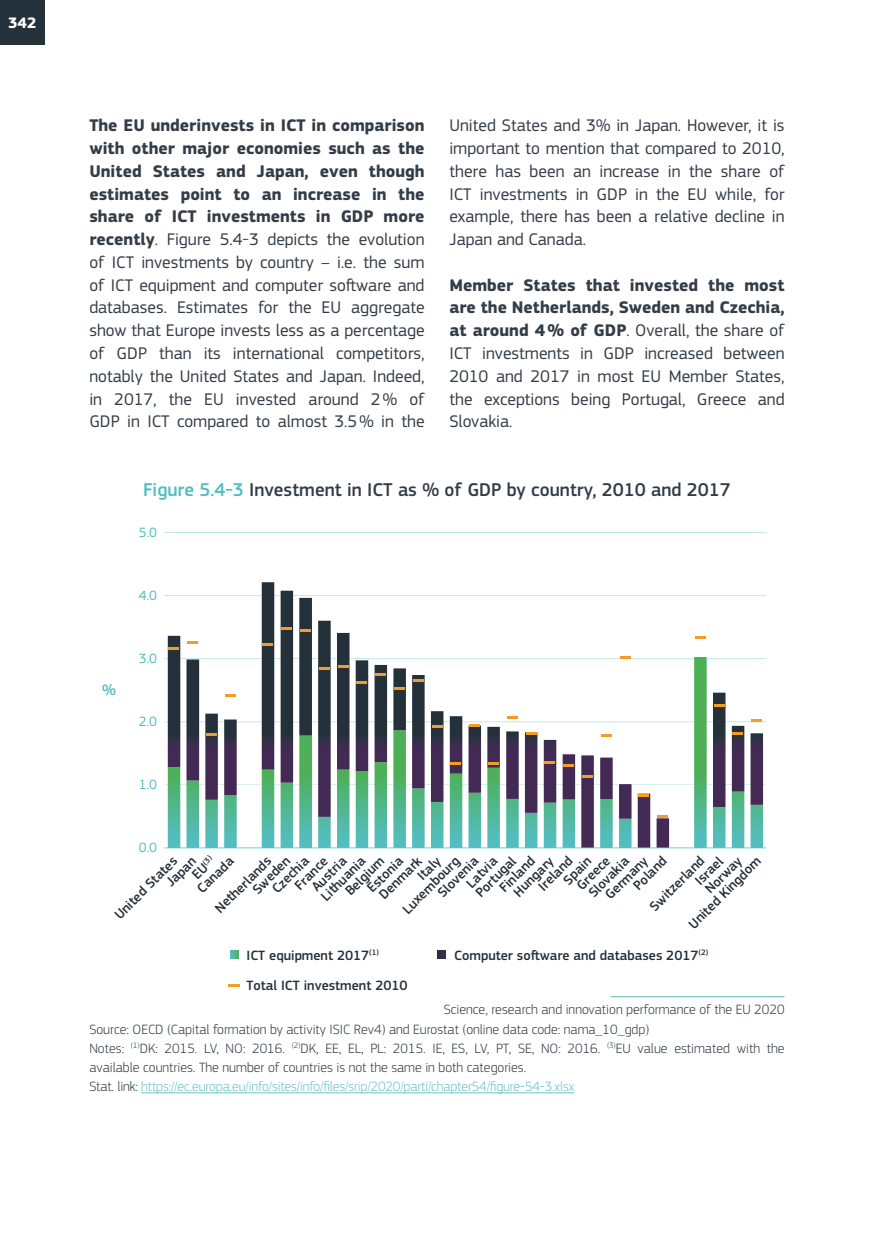
<style>
.page{position:relative;width:874px;height:1241px;background:#fff}
.page>*{position:absolute;margin:0;border:0;box-sizing:border-box;transform-origin:0 0}
.t1{font:500 19.25px "EC Square Sans Pro";color:#333d47}
.t2{font:17.5px/22.8px "EC Square Sans Pro";color:#333d47;text-align:justify}
.t3{font:700 15.75px "EC Square Sans Pro";color:#fff}
.t4{font:500 15.75px "EC Square Sans Pro";color:#54bdc0}
.t5{font:300 14px/19.2px "EC Square Sans Pro";color:#333d47}
.t6{font:500 14px/13.3px "EC Square Sans Pro";color:#24303a}
.t7{font:14px "EC Square Sans Pro";color:#54bdc0}
.t8{font:500 8.22px "EC Square Sans Pro";color:#24303a}
.s1{font-weight:700}
.s2{color:#52bdc0}
.s3{font-size:14px}
.s4{color:#6dc4c6}
</style>
<div class="page">
<div style="left:0;top:0;width:45px;height:45px;background:#24303a"></div>
<hr style="left:610px;top:996px;width:174px;height:1px;background:#52bdc0">
<hr style="left:141px;top:1092px;width:433px;height:1px;background:#6dc4c6">
<hr style="left:165px;top:532px;width:601px;height:1px;background:#54bdc0">
<hr style="left:164px;top:595px;width:601px;height:1px;background:#54bdc0">
<hr style="left:164px;top:658px;width:601px;height:1px;background:#54bdc0">
<hr style="left:164px;top:721px;width:601px;height:1px;background:#54bdc0">
<hr style="left:164px;top:784px;width:601px;height:1px;background:#54bdc0">
<svg style="left:168px;top:582px;width:594px;height:265px"></svg>
<hr style="left:164px;top:847px;width:601px;height:1px;background:#54bdc0">
<svg style="left:168px;top:647px;width:11px;height:2px"></svg>
<svg style="left:187px;top:641px;width:11px;height:2px"></svg>
<svg style="left:206px;top:733px;width:11px;height:2px"></svg>
<svg style="left:225px;top:694px;width:10px;height:2px"></svg>
<svg style="left:262px;top:643px;width:11px;height:2px"></svg>
<svg style="left:281px;top:627px;width:11px;height:2px"></svg>
<svg style="left:300px;top:629px;width:10px;height:2px"></svg>
<svg style="left:319px;top:667px;width:10px;height:2px"></svg>
<svg style="left:337px;top:665px;width:11px;height:2px"></svg>
<svg style="left:356px;top:681px;width:11px;height:2px"></svg>
<svg style="left:375px;top:673px;width:11px;height:2px"></svg>
<svg style="left:394px;top:687px;width:10px;height:2px"></svg>
<svg style="left:412px;top:679px;width:11px;height:2px"></svg>
<svg style="left:431px;top:724px;width:11px;height:3px"></svg>
<svg style="left:450px;top:762px;width:11px;height:3px"></svg>
<svg style="left:469px;top:723px;width:11px;height:3px"></svg>
<svg style="left:488px;top:762px;width:10px;height:2px"></svg>
<svg style="left:506px;top:716px;width:11px;height:2px"></svg>
<svg style="left:525px;top:732px;width:11px;height:2px"></svg>
<svg style="left:544px;top:761px;width:11px;height:2px"></svg>
<svg style="left:563px;top:764px;width:11px;height:2px"></svg>
<svg style="left:581px;top:774px;width:11px;height:3px"></svg>
<svg style="left:600px;top:734px;width:11px;height:2px"></svg>
<svg style="left:619px;top:656px;width:11px;height:2px"></svg>
<svg style="left:638px;top:794px;width:11px;height:3px"></svg>
<svg style="left:657px;top:815px;width:10px;height:2px"></svg>
<svg style="left:694px;top:636px;width:11px;height:2px"></svg>
<svg style="left:713px;top:704px;width:11px;height:3px"></svg>
<svg style="left:732px;top:732px;width:11px;height:2px"></svg>
<svg style="left:750px;top:719px;width:11px;height:2px"></svg>
<svg style="left:230px;top:950px;width:8px;height:8px"></svg>
<svg style="left:437px;top:950px;width:8px;height:8px"></svg>
<svg style="left:228px;top:984px;width:12px;height:2px"></svg>
<p class="t3" style="left:8px;top:14px;width:30px">342</p>
<p class="t2" style="left:89px;top:114px;width:336px"><span class="s1">The EU underinvests in ICT in comparison with other major economies such as the United States and Japan, even though estimates point to an increase in the share of ICT investments in GDP more recently</span>. Figure 5.4-3 depicts the evolution of ICT investments by country – i.e. the sum of ICT equipment and computer software and databases. Estimates for the EU aggregate show that Europe invests less as a percentage of GDP than its international competitors, notably the United States and Japan. Indeed, in 2017, the EU invested around 2% of GDP in ICT compared to almost 3.5% in the</p>
<p class="t2" style="left:449px;top:114px;width:336px">United States and 3% in Japan. However, it is important to mention that compared to 2010, there has been an increase in the share of ICT investments in GDP in the EU while, for example, there has been a relative decline in Japan and Canada.</p>
<p class="t2" style="left:449px;top:273px;width:336px"><span class="s1">Member States that invested the most are the Netherlands, Sweden and Czechia, at around 4% of GDP</span>. Overall, the share of ICT investments in GDP increased between 2010 and 2017 in most EU Member States, the exceptions being Portugal, Greece and Slovakia.</p>
<p class="t1" style="left:143px;top:478px;width:588px"><span class="s2">Figure 5.4-3</span> Investment in ICT as % of GDP by country, 2010 and 2017</p>
<p class="t7" style="left:139px;top:524px;width:20px">5.0</p>
<p class="t7" style="left:139px;top:587px;width:20px">4.0</p>
<p class="t4" style="left:102px;top:680px;width:15px">%</p>
<p class="t7" style="left:139px;top:650px;width:20px">3.0</p>
<p class="t7" style="left:139px;top:713px;width:20px">2.0</p>
<p class="t7" style="left:139px;top:776px;width:20px">1.0</p>
<p class="t7" style="left:139px;top:839px;width:20px">0.0</p>
<p class="t8" style="left:189px;top:871px;width:27px;rotate:-45deg"><span class="s3">EU</span>(3)</p>
<p class="t6" style="left:376px;top:892px;width:56px;rotate:-45deg">Denmark</p>
<p class="t6" style="left:473px;top:890px;width:53px;rotate:-45deg">Portugal</p>
<p class="t6" style="left:692px;top:877px;width:35px;rotate:-45deg">Israel</p>
<p class="t6" style="left:497px;top:885px;width:45px;rotate:-45deg">Finland</p>
<p class="t6" style="left:536px;top:883px;width:44px;rotate:-45deg">Ireland</p>
<p class="t6" style="left:630px;top:883px;width:42px;rotate:-45deg">Poland</p>
<p class="t6" style="left:647px;top:904px;width:72px;rotate:-45deg">Switzerland</p>
<p class="t6" style="left:463px;top:880px;width:39px;rotate:-45deg">Latvia</p>
<p class="t6" style="left:189px;top:882px;width:75px;line-height:26.6px;rotate:-45deg">Canada<br>Netherlands</p>
<p class="t6" style="left:269px;top:886px;width:48px;rotate:-45deg">Czechia</p>
<p class="t6" style="left:364px;top:885px;width:46px;rotate:-45deg">Estonia</p>
<p class="t6" style="left:435px;top:890px;width:53px;rotate:-45deg">Slovenia</p>
<p class="t6" style="left:309px;top:884px;width:45px;rotate:-45deg">Austria</p>
<p class="t6" style="left:319px;top:893px;width:58px;rotate:-45deg">Lithuania</p>
<p class="t6" style="left:586px;top:890px;width:53px;rotate:-45deg">Slovakia</p>
<p class="t6" style="left:511px;top:889px;width:52px;rotate:-45deg">Hungary</p>
<p class="t6" style="left:415px;top:873px;width:29px;rotate:-45deg">Italy</p>
<p class="t6" style="left:602px;top:892px;width:56px;rotate:-45deg">Germany</p>
<p class="t6" style="left:702px;top:886px;width:48px;rotate:-45deg">Norway</p>
<p class="t6" style="left:292px;top:882px;width:42px;rotate:-45deg">France</p>
<p class="t6" style="left:574px;top:883px;width:43px;rotate:-45deg">Greece</p>
<p class="t6" style="left:154px;top:870px;width:37px;text-indent:-59px;rotate:-45deg">United States<br>Japan</p>
<p class="t6" style="left:400px;top:906px;width:75px;rotate:-45deg">Luxembourg</p>
<p class="t6" style="left:250px;top:887px;width:48px;rotate:-45deg">Sweden</p>
<p class="t6" style="left:560px;top:877px;width:35px;rotate:-45deg">Spain</p>
<p class="t6" style="left:343px;top:888px;width:50px;rotate:-45deg">Belgium</p>
<p class="t6" style="left:686px;top:921px;width:97px;rotate:-45deg">United Kingdom</p>
<p class="t6" style="left:246px;top:948px;width:134px">ICT equipment 2017<sup>(1)</sup></p>
<p class="t6" style="left:454px;top:948px;width:255px">Computer so ware and databases 2017<sup>(2)</sup></p>
<p class="t6" style="left:246px;top:978px;width:162px">Total ICT investment 2010</p>
<p class="t5" style="left:89px;top:999px;width:696px;text-indent:354px">Science, research and innovation performance of the EU 2020<br>Source: OECD (Capital formation by activity ISIC Rev4) and Eurostat (online data code: nama_10_gdp)<br>Notes: <sup>(1)</sup>DK: 2015. LV, NO: 2016. <sup>(2)</sup>DK, EE, EL, PL: 2015. IE, ES, LV, PT, SE, NO: 2016. <sup>(3)</sup>EU value estimated with the available countries. The number of countries is not the same in both categories.<br>Stat. link: <span class="s4">https://ec.europa.eu/info/sites/info/files/srip/2020/parti/chapter54/figure-54-3.xlsx</span></p>
</div>
